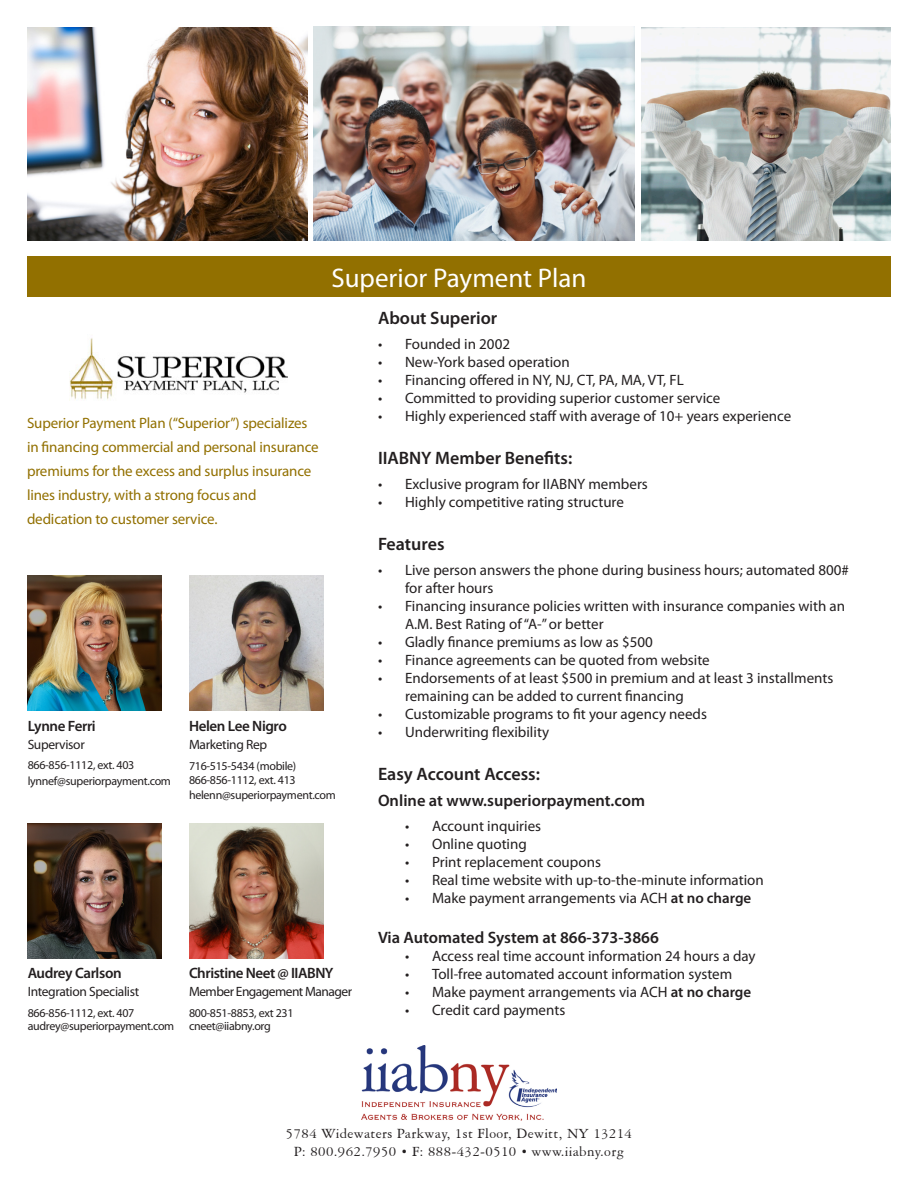
<style>
.page{position:relative;width:918px;height:1188px;background:#fff}
.page>*{position:absolute;margin:0;border:0;box-sizing:border-box;transform-origin:0 0}
.t1{font:27px "Myriad Pro";color:#fff}
.t2{font:600 18px "Myriad Pro";color:#231f20}
.t3{font:600 16.5px "Myriad Pro";color:#231f20}
.t4{font:15px/18px "Myriad Pro";color:#231f20}
.t5{font:15px/24px "Myriad Pro";letter-spacing:-.01em;color:#927000}
.t6{font:15px "American Garamond BT";letter-spacing:.025em;color:#231f20}
.t7{font:600 15px "Myriad Pro";letter-spacing:-.03em;color:#231f20}
.t8{font:13.5px "Myriad Pro";letter-spacing:-.025em;color:#231f20}
.t9{font:12px "Myriad Pro";letter-spacing:-.025em;color:#231f20}
.s1{font-weight:600}
.s2{font-size:12px}
</style>
<div class="page">
<img style="left:69px;top:338px;width:219px;height:63px">
<div style="left:27px;top:256px;width:864px;height:41px;background:#927000"></div>
<img style="left:362px;top:1045px;width:194px;height:75px">
<img style="left:27px;top:27px;width:281px;height:214px">
<img style="left:314px;top:27px;width:321px;height:214px">
<img style="left:641px;top:27px;width:250px;height:214px">
<img style="left:189px;top:823px;width:135px;height:135px">
<img style="left:189px;top:575px;width:135px;height:135px">
<img style="left:27px;top:575px;width:135px;height:135px">
<img style="left:27px;top:823px;width:135px;height:135px">
<p class="t1" style="left:331px;top:261px;width:257px">Superior Payment Plan</p>
<p class="t5" style="left:27px;top:411px;width:282px">Superior Payment Plan (“Superior”) specializes</p>
<p class="t5" style="left:27px;top:435px;width:293px">in financing commercial and personal insurance premiums for the excess and surplus insurance lines industry, with a strong focus and dedication to customer service.</p>
<p class="t7" style="left:28px;top:716px;width:70px">Lynne Ferri</p>
<p class="t8" style="left:28px;top:736px;width:59px">Supervisor</p>
<p class="t9" style="left:28px;top:758px;width:108px">866-856-1112, ext. 403</p>
<p class="t9" style="left:28px;top:774px;width:145px">lynnef@superiorpayment.com</p>
<p class="t7" style="left:189px;top:716px;width:99px">Helen Lee Nigro</p>
<p class="t8" style="left:189px;top:736px;width:80px">Marketing Rep</p>
<p class="t9" style="left:189px;top:759px;width:109px">716-515-5434 (mobile)</p>
<p class="t9" style="left:189px;top:773px;width:108px">866-856-1112, ext. 413</p>
<p class="t9" style="left:189px;top:787px;width:148px">helenn@superiorpayment.com</p>
<p class="t7" style="left:28px;top:964px;width:96px">Audrey Carlson</p>
<p class="t8" style="left:28px;top:983px;width:113px">Integration Specialist</p>
<p class="t9" style="left:28px;top:1005px;width:108px">866-856-1112, ext. 407</p>
<p class="t9" style="left:28px;top:1019px;width:148px">audrey@superiorpayment.com</p>
<p class="t7" style="left:189px;top:964px;width:146px">Christine Neet @ IIABNY</p>
<p class="t8" style="left:189px;top:983px;width:165px">Member Engagement Manager</p>
<p class="t9" style="left:189px;top:1005px;width:106px">800-851-8853, ext 231</p>
<p class="t9" style="left:189px;top:1019px;width:83px">cneet@iiabny.org</p>
<p class="t2" style="left:378px;top:307px;width:121px">About Superior</p>
<p class="t4" style="left:378px;top:334px;width:134px">• Founded in 2002</p>
<p class="t4" style="left:378px;top:352px;width:193px">• New-York based operation</p>
<p class="t4" style="left:378px;top:370px;width:307px">• Financing offered in NY, NJ, CT, PA, MA, VT, FL</p>
<p class="t4" style="left:378px;top:388px;width:344px">• Committed to providing superior customer service</p>
<p class="t4" style="left:378px;top:406px;width:415px">• Highly experienced staff with average of 10+ years experience</p>
<p class="t2" style="left:378px;top:446px;width:196px">IIABNY Member Benefits:</p>
<p class="t4" style="left:378px;top:474px;width:271px">• Exclusive program for IIABNY members</p>
<p class="t4" style="left:378px;top:492px;width:247px">• Highly competitive rating structure</p>
<p class="t2" style="left:378px;top:532px;width:68px">Features</p>
<p class="t4" style="left:405px;top:560px;width:446px;text-indent:-27px">• Live person answers the phone during business hours; automated 800# for after hours</p>
<p class="t4" style="left:405px;top:596px;width:442px;text-indent:-27px">• Financing insurance policies written with insurance companies with an<br>A.M. Best Rating of “A-” or better</p>
<p class="t4" style="left:378px;top:632px;width:276px">• Gladly finance premiums as low as $500</p>
<p class="t4" style="left:378px;top:650px;width:333px">• Finance agreements can be quoted from website</p>
<p class="t4" style="left:405px;top:668px;width:430px;text-indent:-27px">• Endorsements of at least $500 in premium and at least 3 installments remaining can be added to current financing</p>
<p class="t4" style="left:378px;top:704px;width:331px">• Customizable programs to fit your agency needs</p>
<p class="t4" style="left:378px;top:722px;width:173px">• Underwriting flexibility</p>
<p class="t2" style="left:378px;top:762px;width:163px">Easy Account Access:</p>
<p class="t3" style="left:378px;top:790px;width:269px">Online at www.superiorpayment.com</p>
<p class="t4" style="left:405px;top:817px;width:138px">• Account inquiries</p>
<p class="t4" style="left:405px;top:835px;width:123px">• Online quoting</p>
<p class="t4" style="left:405px;top:853px;width:197px">• Print replacement coupons</p>
<p class="t4" style="left:405px;top:871px;width:360px">• Real time website with up-to-the-minute information</p>
<p class="t4" style="left:405px;top:889px;width:348px">• Make payment arrangements via ACH <span class="s1">at no charge</span></p>
<p class="t3" style="left:378px;top:927px;width:282px">Via Automated System at 866-373-3866</p>
<p class="t4" style="left:405px;top:946px;width:352px">• Access real time account information 24 hours a day</p>
<p class="t4" style="left:405px;top:964px;width:329px">• Toll-free automated account information system</p>
<p class="t4" style="left:405px;top:982px;width:348px">• Make payment arrangements via ACH <span class="s1">at no charge</span></p>
<p class="t4" style="left:405px;top:1000px;width:162px">• Credit card payments</p>
<p class="t6" style="left:286px;top:1125px;width:347px">5784 Widewaters Parkway, 1st Floor, Dewitt, NY 13214</p>
<p class="t6" style="left:294px;top:1143px;width:332px">P: 800.962.7950 <span class="s2">•</span> F: 888-432-0510 <span class="s2">•</span> www.iiabny.org</p>
</div>
